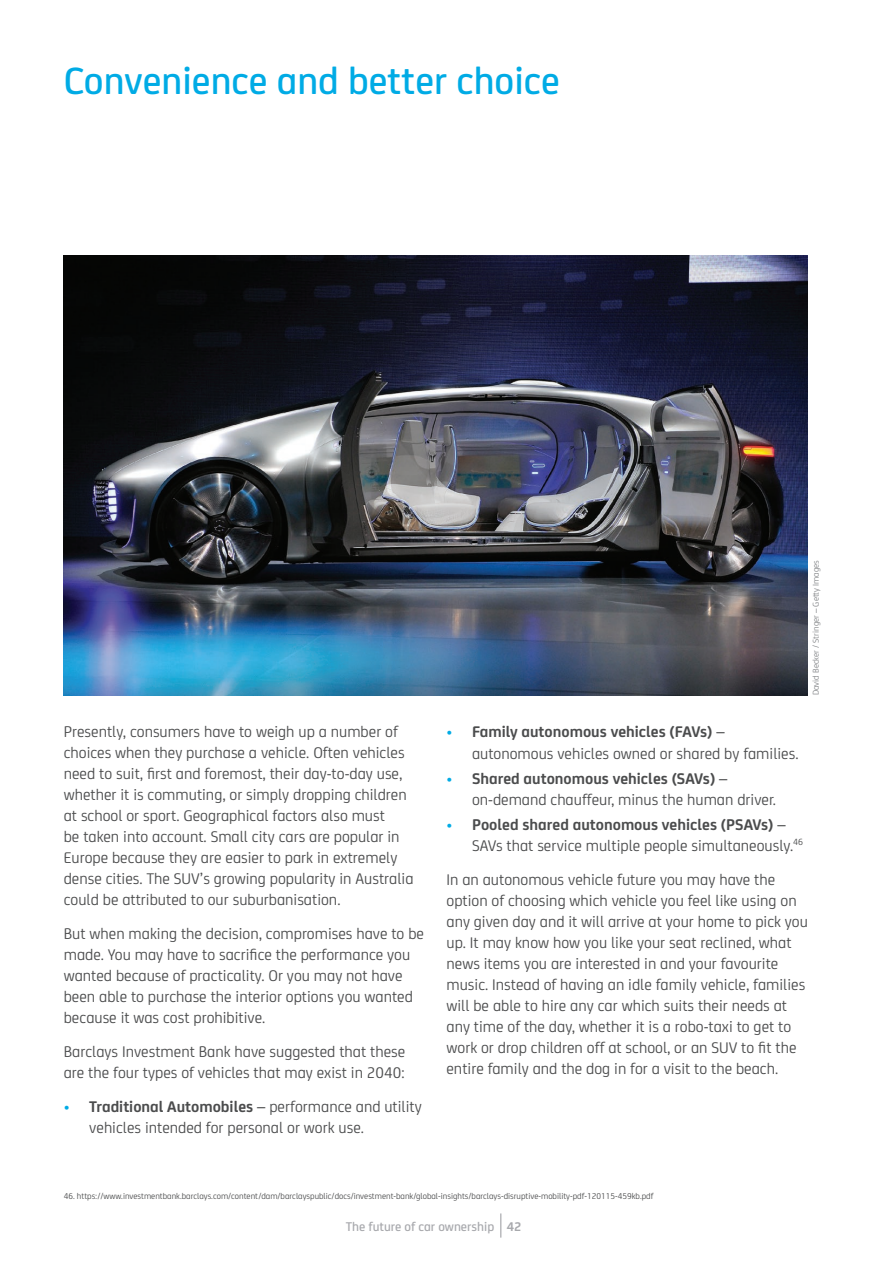
<style>
.page{position:relative;width:893px;height:1263px;background:#fff}
.page>*{position:absolute;margin:0;border:0;box-sizing:border-box;transform-origin:0 0}
.t1{font:500 40.5px "NRMA";color:#00abe5}
.t2{font:16.5px/21px "NRMA";color:#4b4c4d}
.t3{font:500 13.5px "NRMA";color:#a8a9ad}
.t4{font:9px "NRMA";color:#4b4c4d}
.t5{font:9px "NRMA";color:#808285}
.s1{color:#00abe5}
.s2{font-weight:700}
</style>
<div class="page">
<svg style="left:500px;top:1213px;width:1px;height:24px"></svg>
<img style="left:64px;top:255px;width:744px;height:440px">
<h1 class="t1" style="left:64px;top:51px;width:498px">Convenience and better choice</h1>
<p class="t5" style="left:809px;top:695px;width:137px;rotate:-90deg">David Becker / Stringer – Getty Images</p>
<p class="t2" style="left:64px;top:720px;width:351px">Presently, consumers have to weigh up a number of choices when they purchase a vehicle. Often vehicles need to suit, first and foremost, their day-to-day use, whether it is commuting, or simply dropping children at school or sport. Geographical factors also must<br>be taken into account. Small city cars are popular in Europe because they are easier to park in extremely dense cities. The SUV’s growing popularity in Australia could be attributed to our suburbanisation.</p>
<p class="t2" style="left:64px;top:922px;width:362px">But when making the decision, compromises have to be made. You may have to sacrifice the performance you wanted because of practicality. Or you may not have been able to purchase the interior options you wanted because it was cost prohibitive.</p>
<p class="t2" style="left:64px;top:1040px;width:343px">Barclays Investment Bank have suggested that these are the four types of vehicles that may exist in 2040:</p>
<p class="t2" style="left:89px;top:1095px;width:334px;text-indent:-26px"><span class="s1">•</span> <span class="s2">Traditional Automobiles</span> – performance and utility vehicles intended for personal or work use.</p>
<p class="t2" style="left:472px;top:720px;width:328px;text-indent:-26px"><span class="s1">•</span> <span class="s2">Family autonomous vehicles (FAVs)</span> – autonomous vehicles owned or shared by families.</p>
<p class="t2" style="left:472px;top:767px;width:305px;text-indent:-26px"><span class="s1">•</span> <span class="s2">Shared autonomous vehicles (SAVs)</span> – on-demand chauffeur, minus the human driver.</p>
<p class="t2" style="left:472px;top:813px;width:333px;text-indent:-26px"><span class="s1">•</span> <span class="s2">Pooled shared autonomous vehicles (PSAVs)</span> –<br>SAVs that service multiple people simultaneously.<sup>46</sup></p>
<p class="t2" style="left:446px;top:868px;width:363px">In an autonomous vehicle future you may have the option of choosing which vehicle you feel like using on any given day and it will arrive at your home to pick you up. It may know how you like your seat reclined, what news items you are interested in and your favourite music. Instead of having an idle family vehicle, families will be able to hire any car which suits their needs at any time of the day, whether it is a robo-taxi to get to work or drop children off at school, or an SUV to fit the entire family and the dog in for a visit to the beach.</p>
<p class="t4" style="left:64px;top:1190px;width:591px">46. https://www.investmentbank.barclays.com/content/dam/barclayspublic/docs/investment-bank/global-insights/barclays-disruptive-mobility-pdf-120115-459kb.pdf</p>
<p class="t3" style="left:346px;top:1216px;width:177px">The future of car ownership <span class="s2">42</span></p>
</div>
